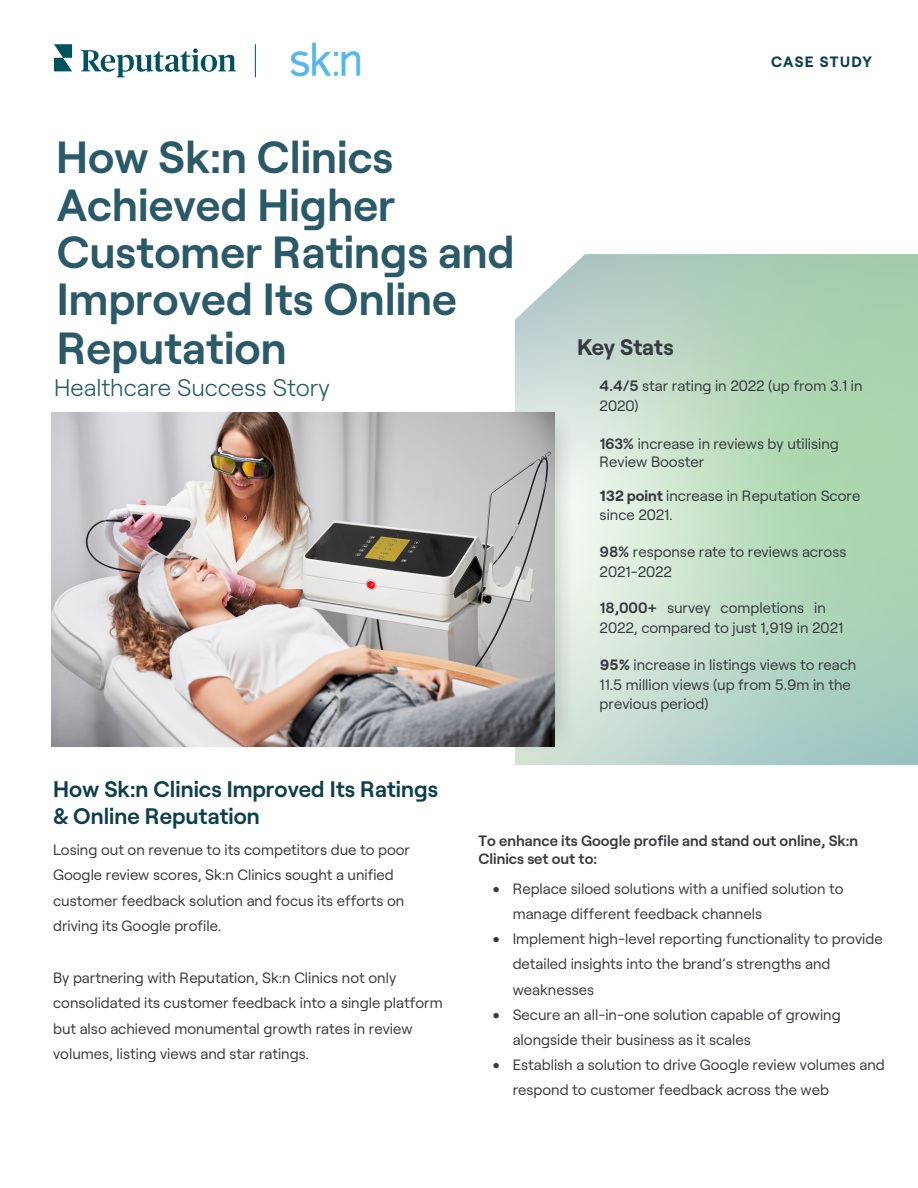
<style>
.page{position:relative;width:918px;height:1188px;background:#fff}
.page>*{position:absolute;margin:0;border:0;box-sizing:border-box;transform-origin:0 0}
.t1{font:600 45px/47.5px "Roobert";color:#2a5a68}
.t2{font:300 24px "Roobert";color:#2a5a68}
.t3{font:600 22.5px/27.5px "Roobert";color:#0d3f4b}
.t4{font:700 22.5px "Roobert";letter-spacing:-.01em;color:#373b40}
.t5{font:15px/25.7px "Roobert";color:#373b40}
.t6{font:600 15px/18px "Roobert";color:#373b40}
.t7{font:700 15px "Roobert";letter-spacing:.085em;color:#0d3f4b}
.s1{font-weight:600}
.s2{font-weight:700}
</style>
<div class="page">
<svg style="left:54px;top:44px;width:18px;height:27px"></svg>
<svg style="left:81px;top:49px;width:155px;height:28px"></svg>
<svg style="left:515px;top:254px;width:403px;height:511px"></svg>
<div style="left:45px;top:408px;width:533px;height:348px;background:#000;opacity:.2"></div>
<hr style="left:255px;top:44px;width:1px;height:33px;background:#064f5d">
<img style="left:290px;top:43px;width:71px;height:33px">
<img style="left:52px;top:412px;width:502px;height:335px">
<h1 class="t1" style="left:56px;top:130px;width:460px">How Sk:n Clinics<br>Achieved Higher<br>Customer Ratings and<br>Improved Its Online<br>Reputation</h1>
<h2 class="t2" style="left:54px;top:369px;width:277px">Healthcare Success Story</h2>
<p class="t7" style="left:771px;top:50px;width:102px">CASE STUDY</p>
<h3 class="t4" style="left:577px;top:330px;width:98px">Key Stats</h3>
<p class="t5" style="left:600px;top:375px;width:265px;line-height:19.8px"><span class="s1">4.4/5</span> star rating in 2022 (up from 3.1 in<br>2020)</p>
<p class="t5" style="left:600px;top:434px;width:241px;line-height:17.9px"><span class="s1">163%</span> increase in reviews by utilising<br>Review Booster</p>
<p class="t5" style="left:600px;top:486px;width:262px;line-height:18.3px"><span class="s2">132 point</span> increase in Reputation Score since 2021.</p>
<p class="t5" style="left:600px;top:540px;width:248px;line-height:19.8px"><span class="s1">98%</span> response rate to reviews across<br>2021-2022</p>
<p class="t5" style="left:600px;top:597px;width:245px;line-height:20px"><span class="s1">18,000+</span> survey completions in<br>2022, compared to just 1,919 in 2021</p>
<p class="t5" style="left:600px;top:654px;width:258px;line-height:19.8px"><span class="s2">95%</span> increase in listings views to reach<br>11.5 million views (up from 5.9m in the previous period)</p>
<h3 class="t3" style="left:53px;top:773px;width:387px">How Sk:n Clinics Improved Its Ratings &amp; Online Reputation</h3>
<p class="t5" style="left:53px;top:835px;width:359px">Losing out on revenue to its competitors due to poor Google review scores, Sk:n Clinics sought a unified customer feedback solution and focus its efforts on driving its Google profile.</p>
<p class="t5" style="left:53px;top:963px;width:391px">By partnering with Reputation, Sk:n Clinics not only consolidated its customer feedback into a single platform but also achieved monumental growth rates in review volumes, listing views and star ratings.</p>
<p class="t6" style="left:479px;top:831px;width:381px">To enhance its Google profile and stand out online, Sk:n<br>Clinics set out to:</p>
<p class="t5" style="left:513px;top:875px;width:332px;line-height:25.2px;text-indent:-20px">• Replace siloed solutions with a unified solution to manage different feedback channels</p>
<p class="t5" style="left:513px;top:925px;width:372px;line-height:25.2px;text-indent:-20px">• Implement high-level reporting functionality to provide detailed insights into the brand’s strengths and weaknesses</p>
<p class="t5" style="left:513px;top:1001px;width:330px;line-height:25.2px;text-indent:-20px">• Secure an all-in-one solution capable of growing alongside their business as it scales</p>
<p class="t5" style="left:513px;top:1051px;width:374px;line-height:25.2px;text-indent:-20px">• Establish a solution to drive Google review volumes and respond to customer feedback across the web</p>
</div>
